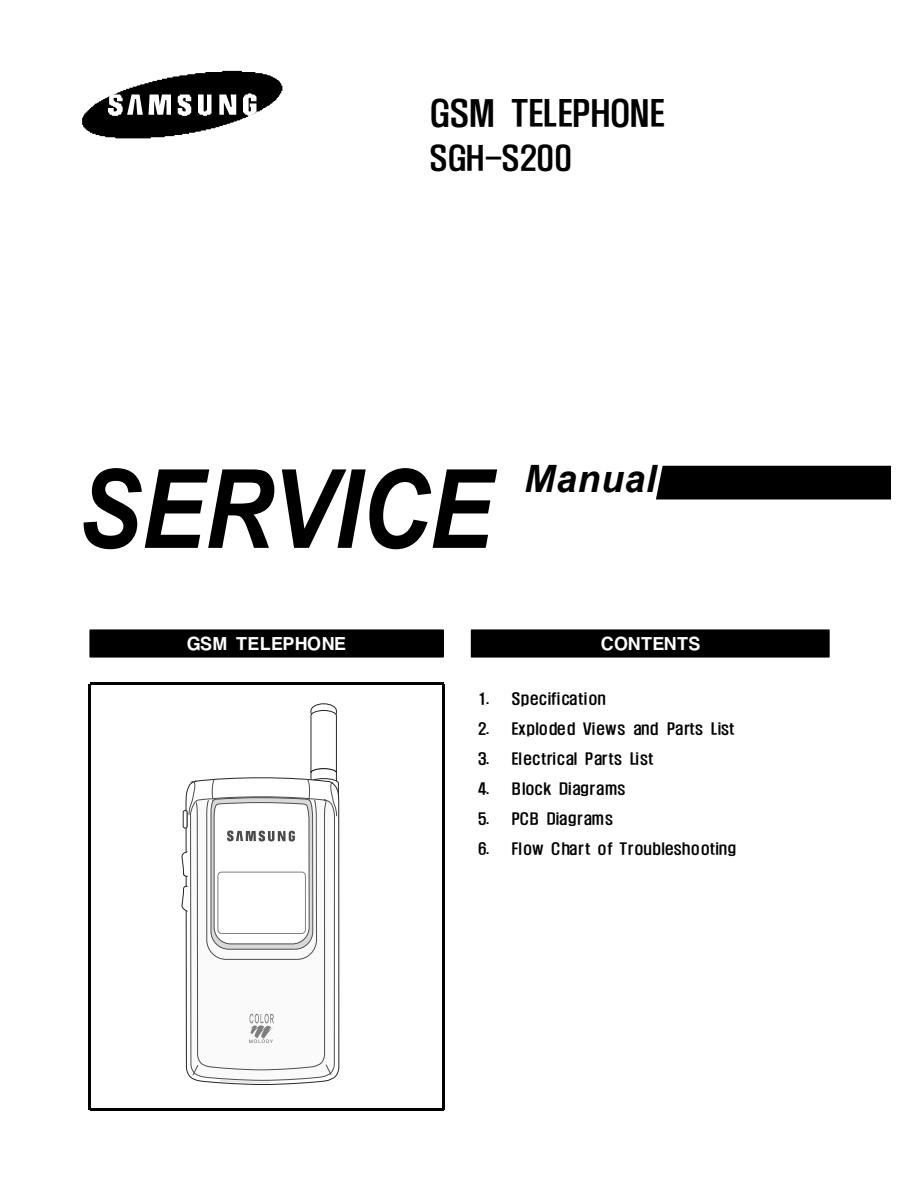
<style>
.page{position:relative;width:918px;height:1188px;background:#fff}
.page>*{position:absolute;margin:0;border:0;box-sizing:border-box;transform-origin:0 0}
.t1{font:italic 700 109.5px "Arial";color:#000;scale:.87 1}
.t2{font:italic 700 37.65px "Arial";letter-spacing:.02em;color:#000}
.t3{font:500 32.55px "HY Head Line";letter-spacing:.005em;color:#000}
.t4{font:500 30.3px "HY Head Line";letter-spacing:.01em;color:#000}
.t5{font:18px "HY Go Thic Extra";letter-spacing:.015em;color:#fff}
.t6{font:500 14.7px "HY Head Line";letter-spacing:.025em;color:#000}
.t7{font:500 14.7px "HY Head Line";letter-spacing:.005em;color:#000}
</style>
<div class="page">
<div style="left:656px;top:466px;width:235px;height:34px;background:#000"></div>
<svg style="left:82px;top:71px;width:200px;height:67px"></svg>
<div style="left:90px;top:630px;width:353px;height:27px;background:#000"></div>
<div style="left:89px;top:629px;width:355px;height:29px;border:1px solid #000"></div>
<div style="left:471px;top:630px;width:358px;height:27px;background:#000"></div>
<div style="left:471px;top:629px;width:359px;height:29px;border:1px solid #000"></div>
<hr style="left:442px;top:684px;width:2px;height:425px;background:#000">
<hr style="left:90px;top:1108px;width:353px;height:2px;background:#000">
<hr style="left:89px;top:684px;width:2px;height:425px;background:#000">
<hr style="left:90px;top:683px;width:353px;height:2px;background:#000">
<svg style="left:214px;top:629px;width:96px;height:54px"></svg>
<svg style="left:181px;top:703px;width:158px;height:380px"></svg>
<h3 class="t3" style="left:430px;top:97px;width:237px">GSM TELEPHONE</h3>
<h3 class="t4" style="left:430px;top:143px;width:144px">SGH-S200</h3>
<h1 class="t1" style="left:78px;top:438px;width:478px">SERVICE</h1>
<h2 class="t2" style="left:524px;top:454px;width:134px">Manual</h2>
<p class="t5" style="left:187px;top:635px;width:161px">GSM TELEPHONE</p>
<p class="t5" style="left:601px;top:635px;width:101px">CONTENTS</p>
<p class="t6" style="left:478px;top:692px;width:129px">1. Specification</p>
<p class="t7" style="left:478px;top:721px;width:258px">2. Exploded Views and Parts List</p>
<p class="t6" style="left:478px;top:751px;width:177px">3. Electrical Parts List</p>
<p class="t6" style="left:478px;top:782px;width:149px">4. Block Diagrams</p>
<p class="t6" style="left:478px;top:811px;width:137px">5. PCB Diagrams</p>
<p class="t6" style="left:478px;top:841px;width:260px">6. Flow Chart of Troubleshooting</p>
</div>
